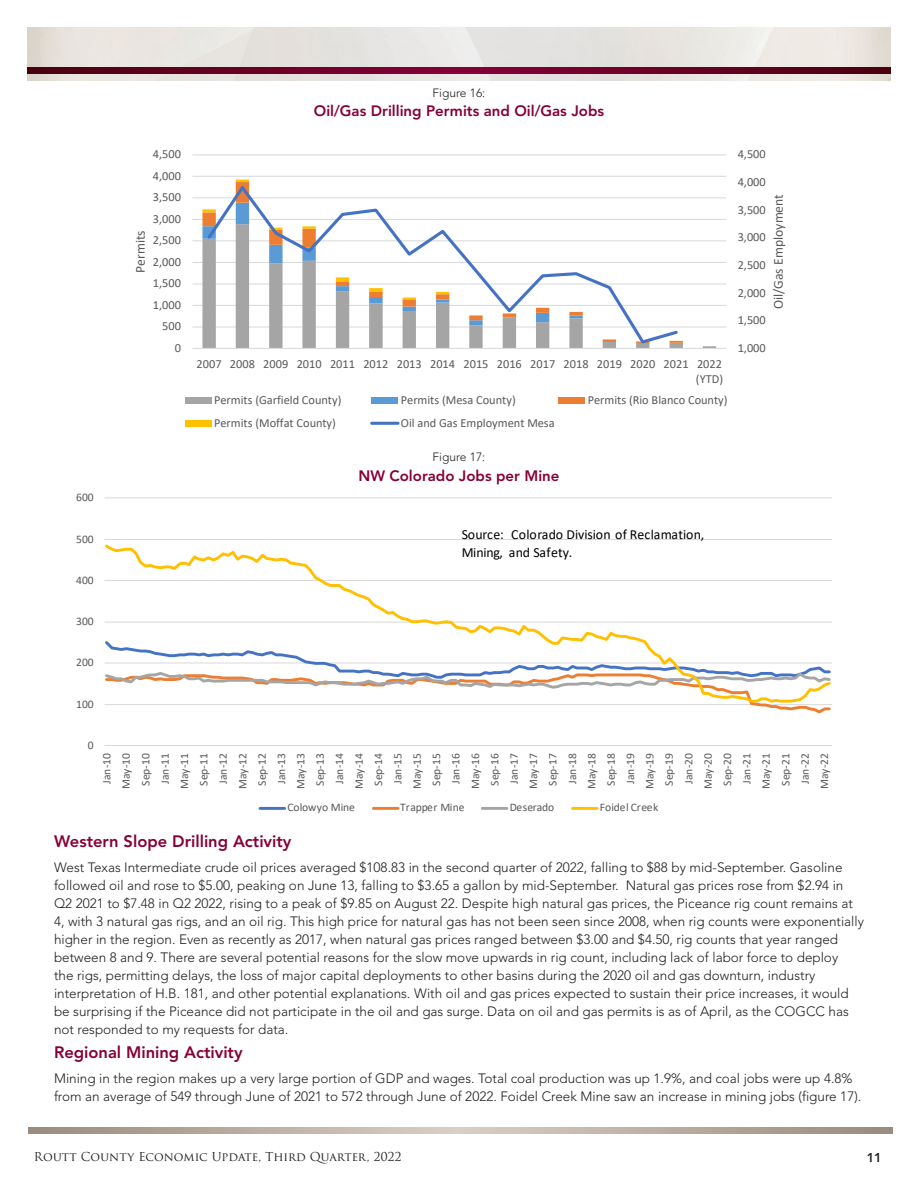
<style>
.page{position:relative;width:918px;height:1188px;background:#fff}
.page>*{position:absolute;margin:0;border:0;box-sizing:border-box;transform-origin:0 0}
.t1{font:800 16.5px "Avenir";color:#860037}
.t2{font:800 15px "Avenir";color:#860037}
.t3{font:13.95px/17.7px "Calibri";letter-spacing:-.005em;color:#000}
.t4{font:13.65px "Calibri";color:#595959}
.t5{font:300 13.5px/18px "Avenir";color:#231f20}
.t6{font:800 12.75px "Avenir";color:#231f20}
.t7{font:12.3px/15.1px "Calibri";color:#595959;text-align:right}
.t8{font:12px "Trajan Pro 3";color:#231f20}
.t9{font:300 12px "Avenir";color:#231f20}
.t10{font:11.55px/19.4px "Calibri";letter-spacing:.01em;color:#595959;text-align:center}
.t11{font:11.55px "Calibri";letter-spacing:-.01em;color:#595959}
</style>
<div class="page">
<img style="left:27px;top:27px;width:864px;height:54px">
<svg style="left:27px;top:68px;width:864px;height:6px;background:#680023"></svg>
<svg style="left:28px;top:1128px;width:864px;height:6px;background:#b8ada1"></svg>
<hr style="left:105px;top:539px;width:727px;height:1px;background:#d9d9d9">
<hr style="left:105px;top:497px;width:727px;height:1px;background:#d9d9d9">
<hr style="left:105px;top:745px;width:727px;height:1px;background:#d9d9d9">
<svg style="left:104px;top:704px;width:728px;height:10px"></svg>
<svg style="left:104px;top:544px;width:728px;height:160px"></svg>
<hr style="left:260px;top:807px;width:25px;height:3px;background:#4472c4">
<hr style="left:373px;top:807px;width:25px;height:3px;background:#ed7d31">
<hr style="left:482px;top:807px;width:25px;height:3px;background:#a5a5a5">
<hr style="left:572px;top:807px;width:25px;height:3px;background:#ffc000">
<hr style="left:192px;top:326px;width:534px;height:2px;background:#d9d9d9">
<hr style="left:192px;top:305px;width:534px;height:1px;background:#d9d9d9">
<hr style="left:192px;top:283px;width:534px;height:2px;background:#d9d9d9">
<hr style="left:192px;top:262px;width:534px;height:1px;background:#d9d9d9">
<hr style="left:192px;top:240px;width:534px;height:1px;background:#d9d9d9">
<hr style="left:192px;top:219px;width:534px;height:1px;background:#d9d9d9">
<hr style="left:192px;top:197px;width:534px;height:1px;background:#d9d9d9">
<hr style="left:192px;top:176px;width:534px;height:1px;background:#d9d9d9">
<hr style="left:192px;top:154px;width:534px;height:1px;background:#d9d9d9">
<svg style="left:202px;top:240px;width:514px;height:108px"></svg>
<hr style="left:202px;top:209px;width:14px;height:3px;background:#ffc000">
<svg style="left:236px;top:180px;width:13px;height:2px"></svg>
<hr style="left:192px;top:348px;width:534px;height:1px;background:#d9d9d9">
<svg style="left:205px;top:182px;width:475px;height:164px"></svg>
<div style="left:185px;top:397px;width:26px;height:7px;background:#a5a5a5"></div>
<div style="left:372px;top:397px;width:26px;height:7px;background:#5b9bd5"></div>
<div style="left:559px;top:397px;width:26px;height:7px;background:#ed7d31"></div>
<div style="left:185px;top:420px;width:26px;height:7px;background:#ffc000"></div>
<hr style="left:372px;top:422px;width:26px;height:3px;background:#4472c4">
<p class="t10" style="left:76px;top:487px;width:19px">600</p>
<p class="t10" style="left:76px;top:529px;width:19px">500</p>
<p class="t10" style="left:76px;top:570px;width:19px">400</p>
<p class="t10" style="left:76px;top:611px;width:19px">300</p>
<p class="t10" style="left:76px;top:653px;width:19px">200</p>
<p class="t10" style="left:76px;top:694px;width:19px">100</p>
<p class="t4" style="left:131px;top:273px;width:44px;rotate:-90deg">Permits</p>
<p class="t7" style="left:153px;top:146px;width:30px">4,500</p>
<p class="t7" style="left:153px;top:168px;width:30px">4,000</p>
<p class="t7" style="left:153px;top:189px;width:30px">3,500</p>
<p class="t7" style="left:153px;top:211px;width:30px">3,000</p>
<p class="t7" style="left:153px;top:232px;width:30px">2,500</p>
<p class="t7" style="left:153px;top:254px;width:30px">2,000</p>
<p class="t7" style="left:153px;top:275px;width:30px">1,500</p>
<p class="t7" style="left:153px;top:297px;width:30px">1,000</p>
<p class="t7" style="left:162px;top:319px;width:20px">500</p>
<p class="t7" style="left:175px;top:340px;width:8px">0</p>
<p class="t9" style="left:433px;top:86px;width:54px">Figure 16:</p>
<p class="t2" style="left:314px;top:102px;width:292px">Oil/Gas Drilling Permits and Oil/Gas Jobs</p>
<p class="t7" style="left:197px;top:356px;width:528px">2007 2008 2009 2010 2011 2012 2013 2014 2015 2016 2017 2018 2019 2020 2021 2022 (YTD)</p>
<p class="t7" style="left:214px;top:392px;width:129px">Permits (Garfield County)</p>
<p class="t7" style="left:401px;top:392px;width:116px">Permits (Mesa County)</p>
<p class="t7" style="left:588px;top:392px;width:141px">Permits (Rio Blanco County)</p>
<p class="t7" style="left:214px;top:415px;width:123px">Permits (Moffat County)</p>
<p class="t7" style="left:401px;top:415px;width:155px">Oil and Gas Employment Mesa</p>
<p class="t9" style="left:433px;top:450px;width:54px">Figure 17:</p>
<p class="t2" style="left:358px;top:467px;width:203px">NW Colorado Jobs per Mine</p>
<p class="t7" style="left:738px;top:146px;width:30px">4,500</p>
<p class="t7" style="left:738px;top:174px;width:30px">4,000</p>
<p class="t4" style="left:769px;top:309px;width:117px;rotate:-90deg">Oil/Gas Employment</p>
<p class="t7" style="left:738px;top:202px;width:30px">3,500</p>
<p class="t7" style="left:738px;top:229px;width:30px">3,000</p>
<p class="t7" style="left:738px;top:257px;width:30px">2,500</p>
<p class="t7" style="left:738px;top:285px;width:30px">2,000</p>
<p class="t7" style="left:738px;top:312px;width:30px">1,500</p>
<p class="t7" style="left:738px;top:340px;width:30px">1,000</p>
<p class="t3" style="left:462px;top:525px;width:244px">Source: Colorado Division of Reclamation,<br>Mining, and Safety.</p>
<p class="t10" style="left:88px;top:735px;width:7px">0</p>
<p class="t10" style="left:97px;top:789px;width:37px;rotate:-90deg">Jan-10<br>May-10<br>Sep-10<br>Jan-11<br>May-11<br>Sep-11<br>Jan-12<br>May-12<br>Sep-12<br>Jan-13<br>May-13<br>Sep-13<br>Jan-14<br>May-14<br>Sep-14<br>Jan-15<br>May-15<br>Sep-15<br>Jan-16<br>May-16<br>Sep-16<br>Jan-17<br>May-17<br>Sep-17<br>Jan-18<br>May-18<br>Sep-18<br>Jan-19<br>May-19<br>Sep-19<br>Jan-20<br>May-20<br>Sep-20<br>Jan-21<br>May-21<br>Sep-21<br>Jan-22<br>May-22</p>
<p class="t10" style="left:287px;top:798px;width:69px">Colowyo Mine</p>
<p class="t10" style="left:400px;top:798px;width:66px">Trapper Mine</p>
<p class="t11" style="left:510px;top:800px;width:46px">Deserado</p>
<p class="t10" style="left:600px;top:798px;width:60px">Foidel Creek</p>
<p class="t1" style="left:54px;top:832px;width:239px">Western Slope Drilling Activity</p>
<p class="t5" style="left:54px;top:858px;width:812px">West Texas Intermediate crude oil prices averaged $108.83 in the second quarter of 2022, falling to $88 by mid-September. Gasoline followed oil and rose to $5.00, peaking on June 13, falling to $3.65 a gallon by mid-September. Natural gas prices rose from $2.94 in Q2 2021 to $7.48 in Q2 2022, rising to a peak of $9.85 on August 22. Despite high natural gas prices, the Piceance rig count remains at 4, with 3 natural gas rigs, and an oil rig. This high price for natural gas has not been seen since 2008, when rig counts were exponentially higher in the region. Even as recently as 2017, when natural gas prices ranged between $3.00 and $4.50, rig counts that year ranged between 8 and 9. There are several potential reasons for the slow move upwards in rig count, including lack of labor force to deploy<br>the rigs, permitting delays, the loss of major capital deployments to other basins during the 2020 oil and gas downturn, industry interpretation of H.B. 181, and other potential explanations. With oil and gas prices expected to sustain their price increases, it would be surprising if the Piceance did not participate in the oil and gas surge. Data on oil and gas permits is as of April, as the COGCC has not responded to my requests for data.</p>
<p class="t1" style="left:54px;top:1043px;width:190px">Regional Mining Activity</p>
<p class="t5" style="left:54px;top:1069px;width:809px">Mining in the region makes up a very large portion of GDP and wages. Total coal production was up 1.9%, and coal jobs were up 4.8% from an average of 549 through June of 2021 to 572 through June of 2022. Foidel Creek Mine saw an increase in mining jobs (figure 17).</p>
<p class="t8" style="left:34px;top:1148px;width:370px">Routt County Economic Update, Third Quarter, 2022</p>
<p class="t6" style="left:867px;top:1150px;width:17px">11</p>
</div>
